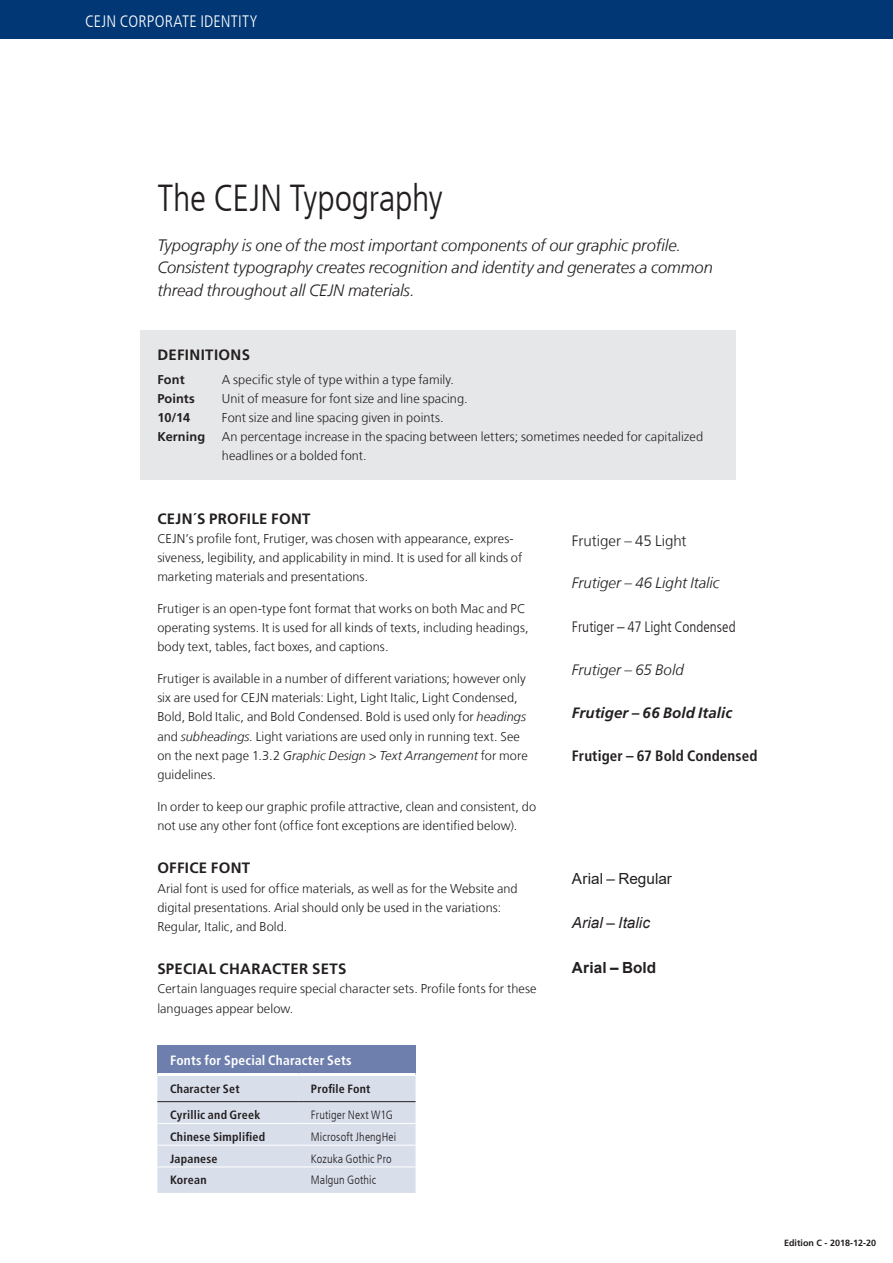
<style>
.page{position:relative;width:893px;height:1263px;background:#fff}
.page>*{position:absolute;margin:0;border:0;box-sizing:border-box;transform-origin:0 0}
.t1{font:300 condensed 37.5px "Frutiger LT Com";letter-spacing:-.01em;color:#231f20}
.t2{font:italic 300 16.5px/22.5px "Frutiger LT Com";letter-spacing:-.005em;color:#231f20}
.t3{font:300 condensed 16.5px "Frutiger LT Com";letter-spacing:.01em;color:#fff}
.t4{font:15.3px "Arial";color:#231f20}
.t5{font:italic 15.3px "Arial";letter-spacing:.005em;color:#231f20}
.t6{font:700 15.3px "Arial";letter-spacing:.01em;color:#231f20}
.t7{font:700 15px "Frutiger LT Com";letter-spacing:.025em;color:#231f20}
.t8{font:italic 300 15px "Frutiger LT Com";color:#231f20}
.t9{font:300 condensed 15px "Frutiger LT Com";color:#231f20}
.t10{font:700 condensed 15px "Frutiger LT Com";letter-spacing:.01em;color:#231f20}
.t11{font:italic 700 15px "Frutiger LT Com";letter-spacing:.005em;color:#231f20}
.t12{font:300 15px "Frutiger LT Com";color:#231f20}
.t13{font:700 condensed 13.5px "Frutiger LT Com";letter-spacing:.015em;color:#fff}
.t14{font:300 12.75px/19.2px "Frutiger LT Com";letter-spacing:.005em;color:#231f20}
.t15{font:700 12.75px "Frutiger LT Com";letter-spacing:.01em;color:#231f20}
.t16{font:700 condensed 12px "Frutiger LT Com";letter-spacing:.02em;color:#231f20}
.t17{font:300 condensed 12px "Frutiger LT Com";letter-spacing:.01em;color:#231f20}
.t18{font:700 9px "Frutiger LT Com";color:#231f20}
.s1{font-style:italic}
</style>
<div class="page">
<div style="left:0;top:0;width:893px;height:39px;background:#013775"></div>
<div style="left:157px;top:1045px;width:259px;height:29px;background:#6e7fad"></div>
<div style="left:157px;top:1076px;width:259px;height:117px;background:#d9deeb"></div>
<hr style="left:157px;top:1123px;width:141px;height:1px;background:#fff">
<hr style="left:298px;top:1123px;width:118px;height:1px;background:#fff">
<hr style="left:157px;top:1145px;width:141px;height:1px;background:#fff">
<hr style="left:298px;top:1145px;width:118px;height:1px;background:#fff">
<hr style="left:157px;top:1073px;width:141px;height:3px;background:#fff">
<hr style="left:298px;top:1073px;width:118px;height:3px;background:#fff">
<hr style="left:157px;top:1101px;width:141px;height:1px;background:#231f20">
<hr style="left:298px;top:1101px;width:118px;height:1px;background:#231f20">
<hr style="left:157px;top:1166px;width:141px;height:1px;background:#fff">
<hr style="left:298px;top:1166px;width:118px;height:1px;background:#fff">
<div style="left:140px;top:330px;width:596px;height:149px;background:#e6e7e9"></div>
<p class="t3" style="left:85px;top:12px;width:174px">CEJN CORPORATE IDENTITY</p>
<p class="t1" style="left:157px;top:176px;width:287px">The CEJN Typography</p>
<p class="t2" style="left:157px;top:234px;width:557px">Typography is one of the most important components of our graphic profile.<br>Consistent typography creates recognition and identity and generates a common thread throughout all CEJN materials.</p>
<p class="t7" style="left:157px;top:346px;width:94px">DEFINITIONS</p>
<p class="t15" style="left:157px;top:372px;width:29px">Font</p>
<p class="t14" style="left:222px;top:370px;width:234px">A specific style of type within a type family.</p>
<p class="t15" style="left:157px;top:391px;width:39px">Points</p>
<p class="t14" style="left:222px;top:389px;width:247px">Unit of measure for font size and line spacing.</p>
<p class="t15" style="left:157px;top:410px;width:34px">10/14</p>
<p class="t14" style="left:222px;top:408px;width:223px">Font size and line spacing given in points.</p>
<p class="t15" style="left:157px;top:429px;width:49px">Kerning</p>
<p class="t14" style="left:222px;top:427px;width:483px">An percentage increase in the spacing between letters; sometimes needed for capitalized headlines or a bolded font.</p>
<p class="t7" style="left:157px;top:510px;width:155px">CEJN´S PROFILE FONT</p>
<p class="t14" style="left:157px;top:529px;width:366px">CEJN’s profile font, Frutiger, was chosen with appearance, expres&shy;siveness, legibility, and applicability in mind. It is used for all kinds of marketing materials and presentations.</p>
<p class="t14" style="left:157px;top:599px;width:373px">Frutiger is an open-type font format that works on both Mac and PC operating systems. It is used for all kinds of texts, including headings, body text, tables, fact boxes, and captions.</p>
<p class="t14" style="left:157px;top:669px;width:372px">Frutiger is available in a number of different variations; however only six are used for CEJN materials: Light, Light Italic, Light Condensed, Bold, Bold Italic, and Bold Condensed. Bold is used only for <span class="s1">headings </span>and <span class="s1">subheadings</span>. Light variations are used only in running text. See on the next page 1.3.2 <span class="s1">Graphic Design &gt; Text Arrangement</span> for more guidelines.</p>
<p class="t14" style="left:157px;top:797px;width:380px">In order to keep our graphic profile attractive, clean and consistent, do not use any other font (office font exceptions are identified below).</p>
<p class="t7" style="left:157px;top:859px;width:94px">OFFICE FONT</p>
<p class="t14" style="left:157px;top:878px;width:362px">Arial font is used for office materials, as well as for the Website and digital presentations. Arial should only be used in the variations:<br>Regular, Italic, and Bold.</p>
<p class="t7" style="left:157px;top:960px;width:191px">SPECIAL CHARACTER SETS</p>
<p class="t14" style="left:157px;top:979px;width:381px">Certain languages require special character sets. Profile fonts for these languages appear below.</p>
<p class="t13" style="left:170px;top:1052px;width:183px">Fonts for Special Character Sets</p>
<p class="t16" style="left:170px;top:1082px;width:71px">Character Set</p>
<p class="t16" style="left:311px;top:1082px;width:61px">Profile Font</p>
<p class="t16" style="left:170px;top:1108px;width:92px">Cyrillic and Greek</p>
<p class="t17" style="left:311px;top:1108px;width:83px">Frutiger Next W1G</p>
<p class="t16" style="left:170px;top:1129px;width:97px">Chinese Simplified</p>
<p class="t17" style="left:311px;top:1130px;width:87px">Microsoft JhengHei</p>
<p class="t16" style="left:170px;top:1151px;width:49px">Japanese</p>
<p class="t17" style="left:311px;top:1151px;width:82px">Kozuka Gothic Pro</p>
<p class="t16" style="left:170px;top:1173px;width:38px">Korean</p>
<p class="t17" style="left:311px;top:1173px;width:67px">Malgun Gothic</p>
<p class="t12" style="left:572px;top:532px;width:116px">Frutiger – 45 Light</p>
<p class="t8" style="left:572px;top:573px;width:149px">Frutiger – 46 Light Italic</p>
<p class="t9" style="left:572px;top:618px;width:165px">Frutiger – 47 Light Condensed</p>
<p class="t8" style="left:572px;top:660px;width:113px">Frutiger – 65 Bold</p>
<p class="t11" style="left:572px;top:703px;width:162px">Frutiger – 66 Bold Italic</p>
<p class="t10" style="left:572px;top:747px;width:187px">Frutiger – 67 Bold Condensed</p>
<p class="t4" style="left:572px;top:868px;width:102px">Arial – Regular</p>
<p class="t5" style="left:572px;top:912px;width:80px">Arial – Italic</p>
<p class="t6" style="left:572px;top:957px;width:86px">Arial – Bold</p>
<p class="t18" style="left:784px;top:1238px;width:94px">Edition C - 2018-12-20</p>
</div>
